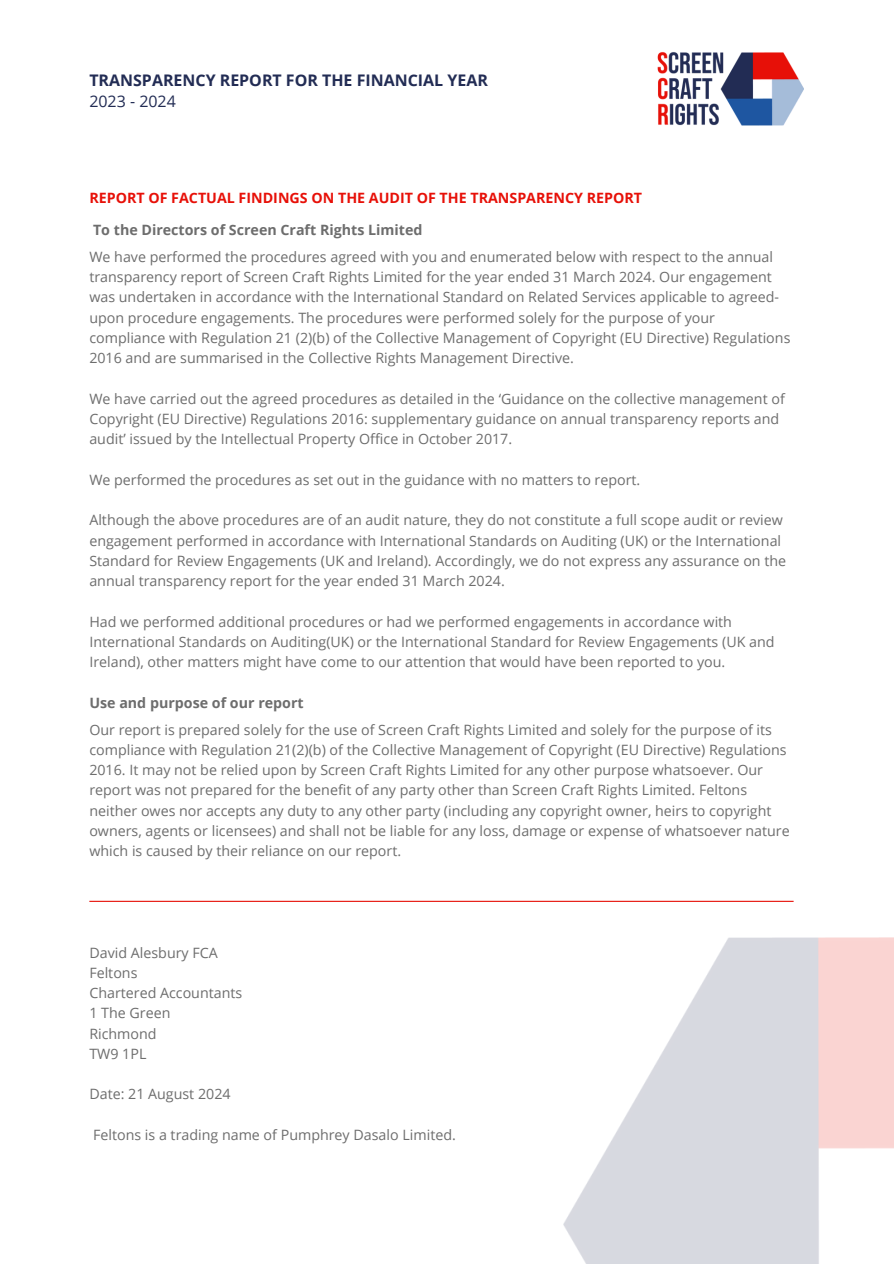
<style>
.page{position:relative;width:894px;height:1264px;background:#fff}
.page>*{position:absolute;margin:0;border:0;box-sizing:border-box;transform-origin:0 0}
.t1{font:700 15.9px/21.3px "Open Sans";color:#222c54}
.t2{font:14.25px/20.2px "Open Sans";color:#6d6d6d}
.t3{font:700 14.25px "Open Sans";color:#6d6d6d}
.t4{font:700 14.25px "Open Sans";color:#e71008}
.s1{font-weight:400}
</style>
<div class="page">
<hr style="left:89px;top:900px;width:704px;height:1px;background:#e71008">
<img style="left:657px;top:52px;width:146px;height:74px">
<p class="t1" style="left:89px;top:69px;width:400px">TRANSPARENCY REPORT FOR THE FINANCIAL YEAR<br><span class="s1">2023 - 2024</span></p>
<p class="t4" style="left:89px;top:188px;width:554px">REPORT OF FACTUAL FINDINGS ON THE AUDIT OF THE TRANSPARENCY REPORT</p>
<h1 class="t3" style="left:93px;top:220px;width:331px">To the Directors of Screen Craft Rights Limited</h1>
<h2 class="t2" style="left:89px;top:246px;width:702px">We have performed the procedures agreed with you and enumerated below with respect to the annual transparency report of Screen Craft Rights Limited for the year ended 31 March 2024. Our engagement was undertaken in accordance with the International Standard on Related Services applicable to agreed&shy;upon procedure engagements. The procedures were performed solely for the purpose of your compliance with Regulation 21 (2)(b) of the Collective Management of Copyright (EU Directive) Regulations 2016 and are summarised in the Collective Rights Management Directive.</h2>
<h3 class="t2" style="left:89px;top:388px;width:696px">We have carried out the agreed procedures as detailed in the ‘Guidance on the collective management of<br>Copyright (EU Directive) Regulations 2016: supplementary guidance on annual transparency reports and audit’ issued by the Intellectual Property Office in October 2017.</h3>
<p class="t2" style="left:89px;top:469px;width:552px">We performed the procedures as set out in the guidance with no matters to report.</p>
<p class="t2" style="left:89px;top:509px;width:698px">Although the above procedures are of an audit nature, they do not constitute a full scope audit or review engagement performed in accordance with International Standards on Auditing (UK) or the International Standard for Review Engagements (UK and Ireland). Accordingly, we do not express any assurance on the annual transparency report for the year ended 31 March 2024.</p>
<p class="t2" style="left:89px;top:611px;width:686px">Had we performed additional procedures or had we performed engagements in accordance with<br>International Standards on Auditing(UK) or the International Standard for Review Engagements (UK and<br>Ireland), other matters might have come to our attention that would have been reported to you.</p>
<p class="t3" style="left:89px;top:692px;width:216px">Use and purpose of our report</p>
<p class="t2" style="left:89px;top:719px;width:701px">Our report is prepared solely for the use of Screen Craft Rights Limited and solely for the purpose of its compliance with Regulation 21(2)(b) of the Collective Management of Copyright (EU Directive) Regulations 2016. It may not be relied upon by Screen Craft Rights Limited for any other purpose whatsoever. Our report was not prepared for the benefit of any party other than Screen Craft Rights Limited. Feltons neither owes nor accepts any duty to any other party (including any copyright owner, heirs to copyright owners, agents or licensees) and shall not be liable for any loss, damage or expense of whatsoever nature which is caused by their reliance on our report.</p>
<h3 class="t2" style="left:89px;top:941px;width:130px">David Alesbury FCA</h3>
<p class="t2" style="left:89px;top:962px;width:50px">Feltons</p>
<p class="t2" style="left:89px;top:982px;width:154px">Chartered Accountants</p>
<p class="t2" style="left:89px;top:1002px;width:83px">1 The Green</p>
<p class="t2" style="left:89px;top:1022px;width:69px">Richmond</p>
<p class="t2" style="left:89px;top:1043px;width:59px">TW9 1PL</p>
<p class="t2" style="left:89px;top:1083px;width:143px">Date: 21 August 2024</p>
<p class="t2" style="left:93px;top:1124px;width:364px">Feltons is a trading name of Pumphrey Dasalo Limited.</p>
</div>
